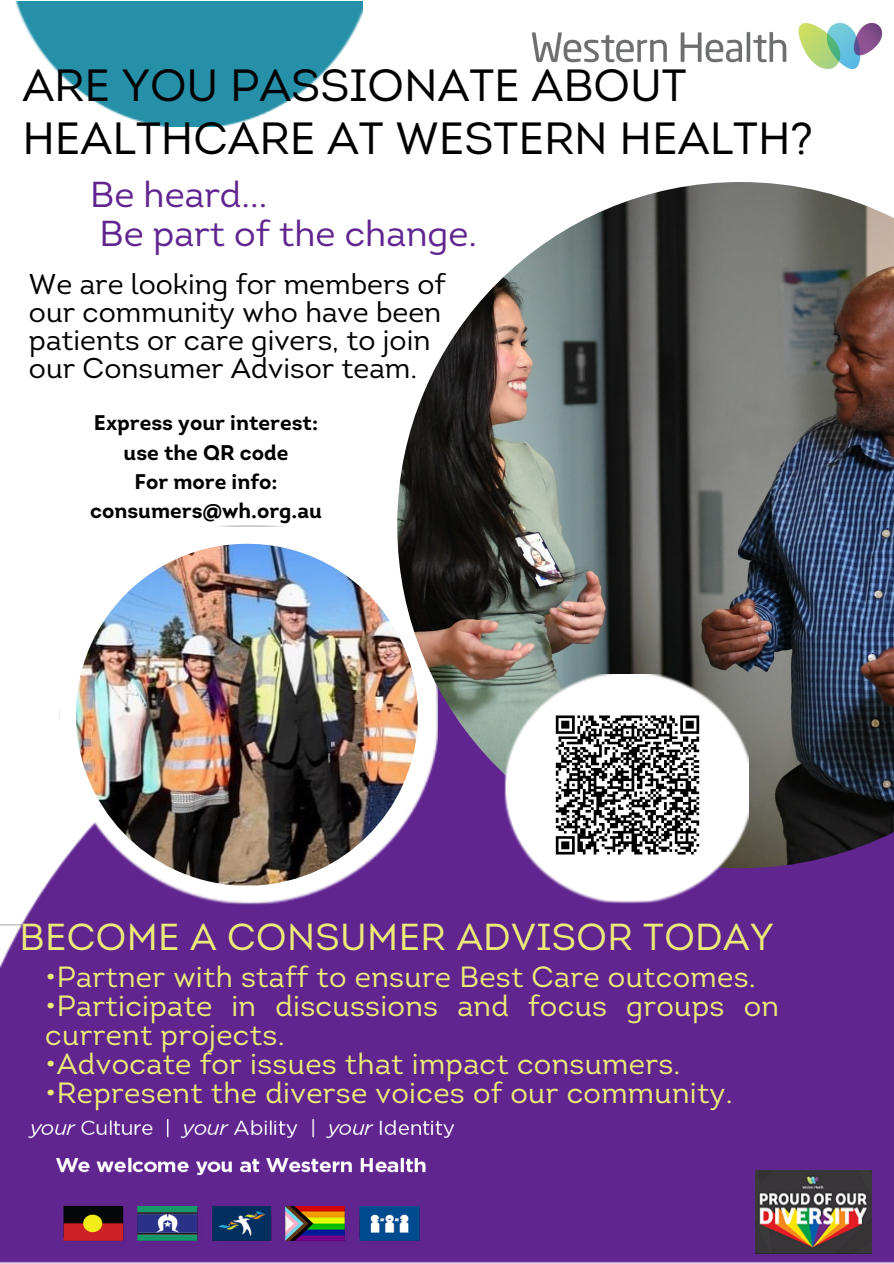
<style>
.page{position:relative;width:894px;height:1264px;background:#fff}
.page>*{position:absolute;margin:0;border:0;box-sizing:border-box;transform-origin:0 0}
.t1{font:45px/52.9px "Intro";color:#000}
.t2{font:37.5px "Intro";letter-spacing:.01em;color:#edea79}
.t3{font:36px "Intro";color:#612590}
.t4{font:29.25px/28.8px "Intro";letter-spacing:.01em;color:#edea79}
.t5{font:28.5px/28.2px "Intro";color:#000}
.t6{font:700 21.15px/29.2px "Intro";color:#000;text-align:center}
</style>
<div class="page">
<div style="left:0;top:866px;width:893px;height:397px;background:#612590"></div>
<img style="left:59px;top:525px;width:378px;height:379px">
<img style="left:397px;top:182px;width:496px;height:686px">
<img style="left:76px;top:544px;width:341px;height:341px;border-radius:166px">
<img style="left:15px;top:2px;width:347px;height:124px">
<img style="left:504px;top:674px;width:244px;height:229px">
<img style="left:531px;top:22px;width:352px;height:48px">
<img style="left:20px;top:1113px;width:438px;height:140px">
<img style="left:545px;top:705px;width:164px;height:159px">
<img style="left:755px;top:1170px;width:116px;height:83px">
<p class="t1" style="left:22px;top:64px;width:791px">ARE YOU PASSIONATE ABOUT<br>HEALTHCARE AT WESTERN HEALTH?</p>
<p class="t3" style="left:90px;top:180px;width:179px">Be heard...</p>
<p class="t3" style="left:99px;top:219px;width:379px">Be part of the change.</p>
<p class="t5" style="left:29px;top:272px;width:418px">We are looking for members of our community who have been patients or care givers, to join our Consumer Advisor team.</p>
<p class="t6" style="left:94px;top:410px;width:225px">Express your interest: use the QR code</p>
<p class="t6" style="left:90px;top:469px;width:233px">For more info: consumers@wh.org.au</p>
<p class="t2" style="left:19px;top:921px;width:755px">BECOME A CONSUMER ADVISOR TODAY</p>
<p class="t4" style="left:45px;top:965px;width:712px">•Partner with staff to ensure Best Care outcomes.</p>
<p class="t4" style="left:45px;top:994px;width:735px">•Participate in discussions and focus groups on current projects.</p>
<p class="t4" style="left:45px;top:1051px;width:636px">•Advocate for issues that impact consumers.</p>
<p class="t4" style="left:45px;top:1080px;width:689px">•Represent the diverse voices of our community.</p>
</div>
